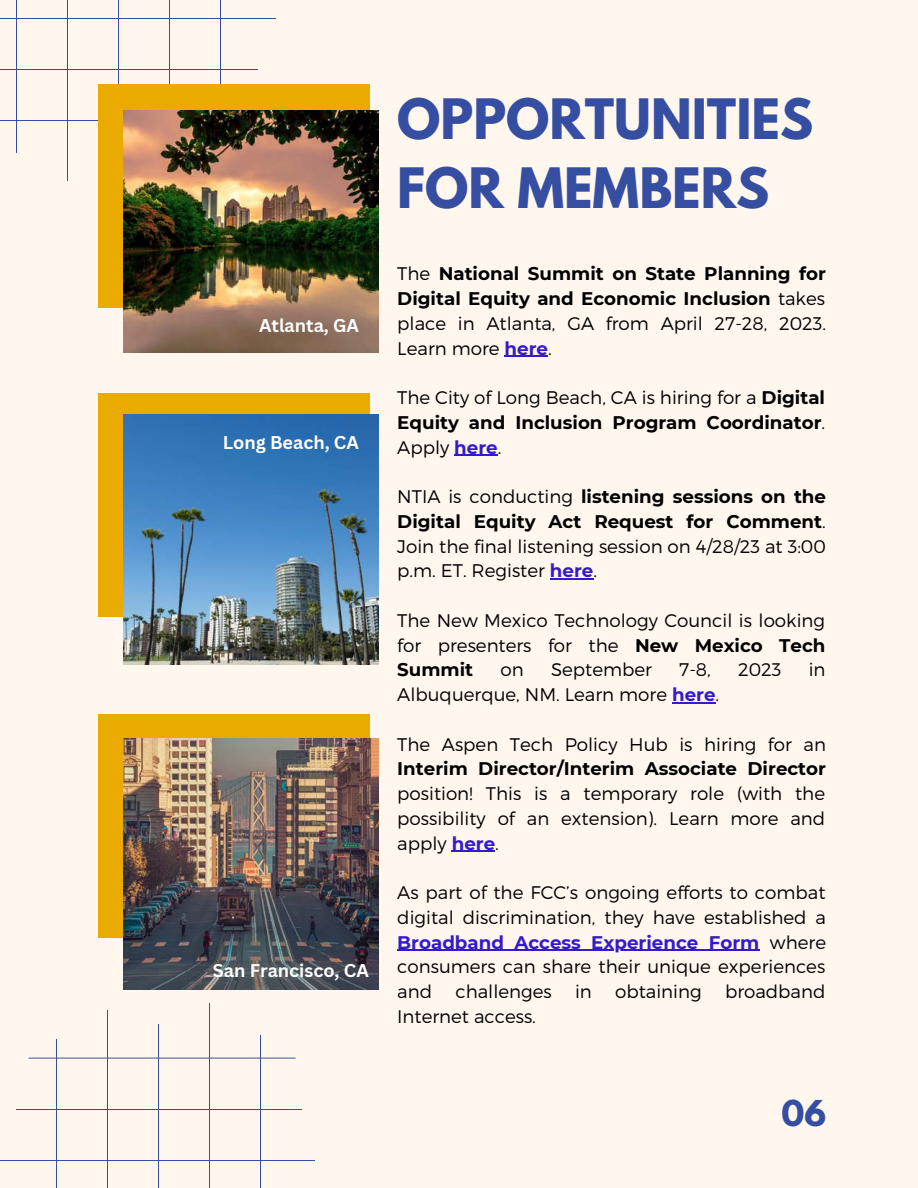
<style>
.page{position:relative;width:918px;height:1188px;background:#fff6ee}
.page>*{position:absolute;margin:0;border:0;box-sizing:border-box;transform-origin:0 0}
.t1{font:700 49.35px/68.8px "League Spartan";color:#354ea1}
.t2{font:700 31.65px "League Spartan";color:#354ea1}
.t3{font:300 18.3px/24.8px "Montserrat";color:#000;text-align:justify}
.t4{font:700 18.3px/24.8px "Montserrat";color:#000;text-align:justify}
.t5{font:700 18px "Canva Sans";color:#fff}
.s1{font-weight:300}
.s2{color:#341bca}
.s3{font-weight:700}
.s4{font-weight:700;color:#341bca}
</style>
<div class="page">
<hr style="left:169px;top:0;width:1px;height:161px;background:#354ea1">
<hr style="left:220px;top:0;width:1px;height:159px;background:#354ea1">
<hr style="left:16px;top:0;width:1px;height:153px;background:#354ea1">
<hr style="left:67px;top:0;width:1px;height:180px;background:#354ea1">
<hr style="left:118px;top:0;width:1px;height:181px;background:#354ea1">
<hr style="left:0;top:18px;width:276px;height:1px;background:#354ea1">
<hr style="left:0;top:69px;width:257px;height:1px;background:#354ea1">
<hr style="left:0;top:120px;width:291px;height:1px;background:#354ea1">
<hr style="left:209px;top:1003px;width:1px;height:185px;background:#354ea1">
<hr style="left:260px;top:1035px;width:1px;height:153px;background:#354ea1">
<hr style="left:56px;top:1039px;width:1px;height:149px;background:#354ea1">
<hr style="left:107px;top:1011px;width:1px;height:177px;background:#354ea1">
<hr style="left:158px;top:1024px;width:1px;height:164px;background:#354ea1">
<svg style="left:29px;top:1058px;width:267px;height:1px"></svg>
<hr style="left:16px;top:1109px;width:286px;height:1px;background:#354ea1">
<hr style="left:0;top:1160px;width:315px;height:1px;background:#354ea1">
<div style="left:98px;top:84px;width:272px;height:223px;background:#eaaa00"></div>
<div style="left:98px;top:393px;width:272px;height:223px;background:#eaaa00"></div>
<div style="left:98px;top:715px;width:272px;height:223px;background:#eaaa00"></div>
<img style="left:123px;top:110px;width:255px;height:242px">
<img style="left:123px;top:414px;width:255px;height:251px">
<hr style="left:505px;top:356px;width:43px;height:1px;background:#341bca">
<hr style="left:454px;top:455px;width:44px;height:1px;background:#341bca">
<hr style="left:550px;top:579px;width:43px;height:1px;background:#341bca">
<hr style="left:672px;top:702px;width:44px;height:1px;background:#341bca">
<hr style="left:452px;top:851px;width:43px;height:1px;background:#341bca">
<hr style="left:397px;top:950px;width:362px;height:1px;background:#341bca">
<img style="left:123px;top:739px;width:255px;height:251px">
<p class="t5" style="left:259px;top:313px;width:101px">Atlanta, GA</p>
<p class="t5" style="left:223px;top:429px;width:138px">Long Beach, CA</p>
<p class="t5" style="left:213px;top:958px;width:158px">San Francisco, CA</p>
<h1 class="t1" style="left:397px;top:91px;width:418px">OPPORTUNITIES<br>FOR MEMBERS</h1>
<p class="t4" style="left:397px;top:261px;width:430px"><span class="s1">The</span> National Summit on State Planning for Digital Equity and Economic Inclusion <span class="s1">takes place in Atlanta, GA from April 27-28, 2023.<br>Learn more</span> <span class="s2">here</span><span class="s1">.</span></p>
<p class="t4" style="left:397px;top:385px;width:429px"><span class="s1">The City of Long Beach, CA is hiring for a</span> Digital Equity and Inclusion Program Coordinator<span class="s1">.<br>Apply</span> <span class="s2">here</span><span class="s1">.</span></p>
<p class="t3" style="left:397px;top:483px;width:430px">NTIA is conducting <span class="s3">listening sessions on the Digital Equity Act Request for Comment</span>.<br>Join the final listening session on 4/28/23 at 3:00 p.m. ET. Register <span class="s4">here</span>.</p>
<p class="t3" style="left:397px;top:607px;width:430px">The New Mexico Technology Council is looking for presenters for the <span class="s3">New Mexico Tech Summit</span></p>
<p class="t3" style="left:500px;top:657px;width:25px">on</p>
<p class="t3" style="left:551px;top:657px;width:102px">September</p>
<p class="t3" style="left:679px;top:657px;width:33px">7-8,</p>
<p class="t3" style="left:738px;top:657px;width:45px">2023</p>
<p class="t3" style="left:809px;top:657px;width:18px">in</p>
<p class="t3" style="left:397px;top:681px;width:323px">Albuquerque, NM. Learn more <span class="s4">here</span>.</p>
<p class="t3" style="left:397px;top:731px;width:430px">The Aspen Tech Policy Hub is hiring for an</p>
<p class="t4" style="left:397px;top:756px;width:430px">Interim Director/Interim Associate Director</p>
<p class="t3" style="left:397px;top:780px;width:429px">position! This is a temporary role (with the possibility of an extension). Learn more and apply <span class="s4">here</span>.</p>
<p class="t3" style="left:397px;top:879px;width:430px">As part of the FCC’s ongoing efforts to combat digital discrimination, they have established a <span class="s4">Broadband Access Experience Form</span> where consumers can share their unique experiences and</p>
<p class="t3" style="left:455px;top:978px;width:98px">challenges</p>
<p class="t3" style="left:575px;top:978px;width:18px">in</p>
<p class="t3" style="left:615px;top:978px;width:88px">obtaining</p>
<p class="t3" style="left:725px;top:978px;width:102px">broadband</p>
<p class="t3" style="left:397px;top:1003px;width:140px">Internet access.</p>
<h2 class="t2" style="left:781px;top:1098px;width:46px">06</h2>
</div>
